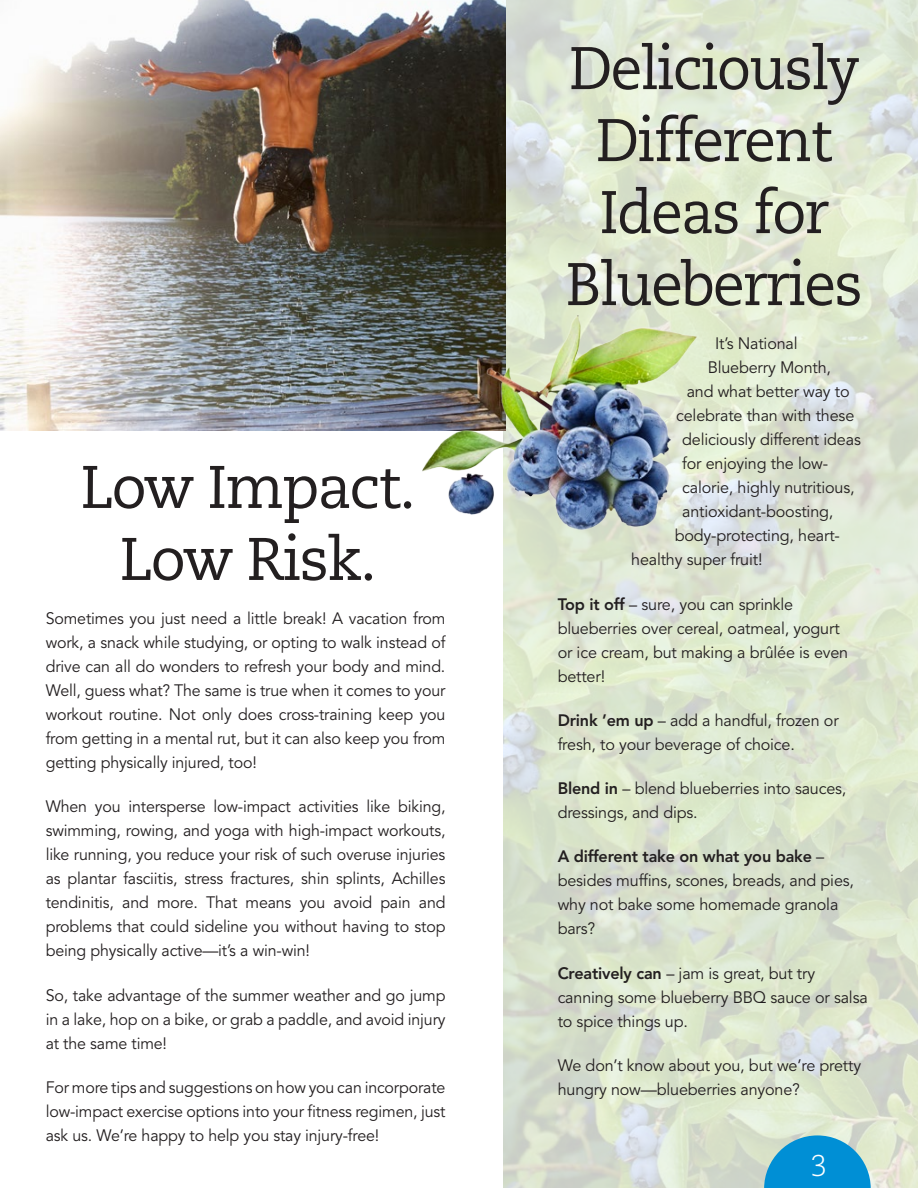
<style>
.page{position:relative;width:918px;height:1188px;background:#fff}
.page>*{position:absolute;margin:0;border:0;box-sizing:border-box;transform-origin:0 0}
.t1{font:60px/72px "Caecilia LT Std";letter-spacing:-.03em;color:#231f20;text-align:center;scale:.95 1}
.t2{font:60px/72px "Caecilia LT Std";letter-spacing:-.03em;color:#231f20;text-align:center}
.t3{font:300 30px "Caecilia LT Std";color:#fff}
.t4{font:16.5px/24px "Avenir LT Std";letter-spacing:-.01em;color:#231f20}
.s1{font-weight:800}
</style>
<div class="page">
<img style="left:503px;top:0;width:415px;height:1188px">
<svg style="left:764px;top:1135px;width:107px;height:53px;background:#31a1d3"></svg>
<img style="left:1px;top:0;width:504px;height:430px">
<img style="left:413px;top:306px;width:290px;height:256px">
<h1 class="t2" style="left:81px;top:452px;width:337px">Low Impact.<br>Low Risk.</h1>
<p class="t4" style="left:46px;top:607px;width:401px;text-align:justify">Sometimes you just need a little break! A vacation from work, a snack while studying, or opting to walk instead of drive can all do wonders to refresh your body and mind.<br>Well, guess what? The same is true when it comes to your workout routine. Not only does cross-training keep you from getting in a mental rut, but it can also keep you from getting physically injured, too!</p>
<p class="t4" style="left:46px;top:795px;width:401px;text-align:justify">When you intersperse low-impact activities like biking, swimming, rowing, and yoga with high-impact workouts, like running, you reduce your risk of such overuse injuries as plantar fasciitis, stress fractures, shin splints, Achilles tendinitis, and more. That means you avoid pain and problems that could sideline you without having to stop being physically active—it’s a win-win!</p>
<p class="t4" style="left:46px;top:983px;width:401px;text-align:justify">So, take advantage of the summer weather and go jump in a lake, hop on a bike, or grab a paddle, and avoid injury at the same time!</p>
<p class="t4" style="left:46px;top:1076px;width:401px;text-align:justify">For more tips and suggestions on how you can incorporate low-impact exercise options into your fitness regimen, just ask us. We’re happy to help you stay injury-free!</p>
<h1 class="t1" style="left:566px;top:33px;width:314px">Deliciously<br>Different<br>Ideas for<br>Blueberries</h1>
<p class="t4" style="left:715px;top:332px;width:84px">It’s National</p>
<p class="t4" style="left:708px;top:356px;width:125px">Blueberry Month,</p>
<p class="t4" style="left:687px;top:380px;width:165px">and what better way to</p>
<p class="t4" style="left:676px;top:404px;width:180px">celebrate than with these</p>
<p class="t4" style="left:682px;top:428px;width:180px">deliciously different ideas</p>
<p class="t4" style="left:682px;top:452px;width:147px">for enjoying the low-</p>
<p class="t4" style="left:682px;top:476px;width:174px">calorie, highly nutritious,</p>
<p class="t4" style="left:682px;top:500px;width:153px">antioxidant-boosting,</p>
<p class="t4" style="left:675px;top:524px;width:167px">body-protecting, heart-</p>
<p class="t4" style="left:631px;top:548px;width:133px">healthy super fruit!</p>
<p class="t4" style="left:558px;top:592px;width:292px"><span class="s1">Top it off</span> – sure, you can sprinkle blueberries over cereal, oatmeal, yogurt or ice cream, but making a brûlée is even better!</p>
<p class="t4" style="left:558px;top:709px;width:283px"><span class="s1">Drink ’em up</span> – add a handful, frozen or fresh, to your beverage of choice.</p>
<p class="t4" style="left:558px;top:777px;width:290px"><span class="s1">Blend in</span> – blend blueberries into sauces, dressings, and dips.</p>
<p class="t4" style="left:558px;top:845px;width:298px"><span class="s1">A different take on what you bake</span> – besides muffins, scones, breads, and pies, why not bake some homemade granola bars?</p>
<p class="t4" style="left:558px;top:961px;width:312px"><span class="s1">Creatively can</span> – jam is great, but try canning some blueberry BBQ sauce or salsa to spice things up.</p>
<p class="t4" style="left:558px;top:1054px;width:305px">We don’t know about you, but we’re pretty hungry now—blueberries anyone?</p>
<h2 class="t3" style="left:811px;top:1149px;width:18px">3</h2>
</div>
